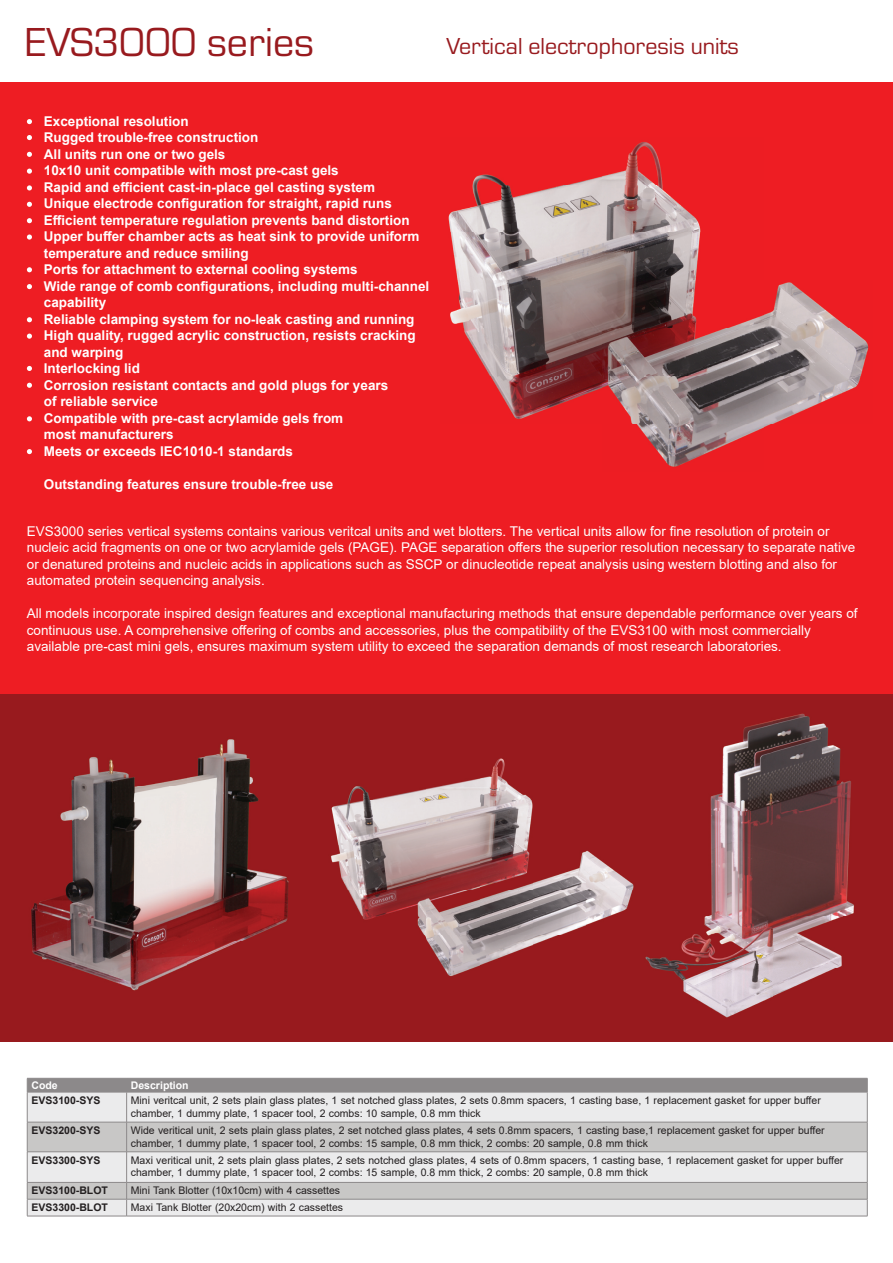
<style>
.page{position:relative;width:893px;height:1263px;background:#fff}
.page>*{position:absolute;margin:0;border:0;box-sizing:border-box;transform-origin:0 0}
.t1{font:42px "Eurostile TOT";color:#981a1e}
.t2{font:24px "Eurostile TOT";color:#981a1e}
.t3{font:700 13.5px/16.5px "Arial";color:#fff}
.t4{font:13.5px/16.5px "Arial";color:#fff}
.t5{font:10.5px/12.6px "Arial";color:#231f20}
.t6{font:700 10.5px "Arial";color:#231f20}
.t7{font:700 10.5px "Arial";color:#fff}
</style>
<div class="page">
<div style="left:0;top:693px;width:893px;height:349px;background:#981a1e"></div>
<div style="left:0;top:82px;width:893px;height:611px;background:#ee1d23"></div>
<svg style="left:27px;top:119px;width:5px;height:5px"></svg>
<svg style="left:27px;top:169px;width:5px;height:5px"></svg>
<svg style="left:27px;top:185px;width:5px;height:5px"></svg>
<svg style="left:27px;top:152px;width:5px;height:5px"></svg>
<svg style="left:27px;top:218px;width:5px;height:5px"></svg>
<svg style="left:27px;top:135px;width:5px;height:5px"></svg>
<svg style="left:27px;top:202px;width:5px;height:5px"></svg>
<svg style="left:27px;top:234px;width:5px;height:6px"></svg>
<svg style="left:27px;top:284px;width:5px;height:5px"></svg>
<svg style="left:27px;top:267px;width:5px;height:5px"></svg>
<svg style="left:27px;top:334px;width:5px;height:5px"></svg>
<svg style="left:27px;top:317px;width:5px;height:5px"></svg>
<svg style="left:27px;top:416px;width:5px;height:5px"></svg>
<svg style="left:27px;top:383px;width:5px;height:5px"></svg>
<svg style="left:27px;top:449px;width:5px;height:5px"></svg>
<svg style="left:27px;top:366px;width:5px;height:5px"></svg>
<div style="left:28px;top:1093px;width:839px;height:123px;background:#ebebec"></div>
<svg style="left:28px;top:1123px;width:839px;height:76px;background:#d5d4d4"></svg>
<div style="left:27px;top:1078px;width:841px;height:14px;background:#8c898a"></div>
<hr style="left:27px;top:1092px;width:100px;height:1px;background:#8c898a">
<hr style="left:27px;top:1092px;width:1px;height:30px;background:#8c898a">
<hr style="left:127px;top:1092px;width:740px;height:1px;background:#8c898a">
<hr style="left:126px;top:1092px;width:1px;height:30px;background:#8c898a">
<hr style="left:867px;top:1092px;width:1px;height:30px;background:#8c898a">
<hr style="left:27px;top:1122px;width:100px;height:1px;background:#8c898a">
<svg style="left:27px;top:1122px;width:1px;height:29px"></svg>
<hr style="left:127px;top:1122px;width:740px;height:1px;background:#8c898a">
<svg style="left:126px;top:1122px;width:1px;height:29px"></svg>
<svg style="left:867px;top:1122px;width:1px;height:29px"></svg>
<hr style="left:27px;top:1151px;width:100px;height:1px;background:#8c898a">
<hr style="left:27px;top:1152px;width:1px;height:30px;background:#8c898a">
<hr style="left:127px;top:1151px;width:740px;height:1px;background:#8c898a">
<hr style="left:126px;top:1152px;width:1px;height:30px;background:#8c898a">
<hr style="left:867px;top:1152px;width:1px;height:30px;background:#8c898a">
<hr style="left:27px;top:1182px;width:100px;height:1px;background:#8c898a">
<hr style="left:127px;top:1182px;width:740px;height:1px;background:#8c898a">
<hr style="left:27px;top:1199px;width:100px;height:1px;background:#8c898a">
<svg style="left:27px;top:1183px;width:1px;height:33px"></svg>
<hr style="left:127px;top:1199px;width:740px;height:1px;background:#8c898a">
<svg style="left:126px;top:1182px;width:1px;height:34px"></svg>
<svg style="left:867px;top:1182px;width:1px;height:34px"></svg>
<hr style="left:27px;top:1216px;width:100px;height:1px;background:#8c898a">
<hr style="left:127px;top:1216px;width:740px;height:1px;background:#8c898a">
<img style="left:448px;top:142px;width:421px;height:325px">
<img style="left:645px;top:713px;width:209px;height:305px">
<img style="left:31px;top:739px;width:258px;height:252px">
<img style="left:330px;top:758px;width:304px;height:218px">
<h1 class="t1" style="left:26px;top:19px;width:290px">EVS3000 series</h1>
<h2 class="t2" style="left:446px;top:34px;width:294px">Vertical electrophoresis units</h2>
<p class="t3" style="left:44px;top:113px;width:387px">Exceptional resolution<br>Rugged trouble-free construction<br>All units run one or two gels<br>10x10 unit compatible with most pre-cast gels<br>Rapid and efficient cast-in-place gel casting system<br>Unique electrode configuration for straight, rapid runs Efficient temperature regulation prevents band distortion Upper buffer chamber acts as heat sink to provide uniform temperature and reduce smiling<br>Ports for attachment to external cooling systems<br>Wide range of comb configurations, including multi-channel capability<br>Reliable clamping system for no-leak casting and running High quality, rugged acrylic construction, resists cracking and warping<br>Interlocking lid<br>Corrosion resistant contacts and gold plugs for years<br>of reliable service<br>Compatible with pre-cast acrylamide gels from<br>most manufacturers<br>Meets or exceeds IEC1010-1 standards</p>
<p class="t3" style="left:44px;top:476px;width:291px">Outstanding features ensure trouble-free use</p>
<p class="t4" style="left:27px;top:523px;width:830px">EVS3000 series vertical systems contains various veritcal units and wet blotters. The vertical units allow for fine resolution of protein or nucleic acid fragments on one or two acrylamide gels (PAGE). PAGE separation offers the superior resolution necessary to separate native or denatured proteins and nucleic acids in applications such as SSCP or dinucleotide repeat analysis using western blotting and also for automated protein sequencing analysis.</p>
<p class="t4" style="left:27px;top:605px;width:832px">All models incorporate inspired design features and exceptional manufacturing methods that ensure dependable performance over years of continuous use. A comprehensive offering of combs and accessories, plus the compatibility of the EVS3100 with most commercially available pre-cast mini gels, ensures maximum system utility to exceed the separation demands of most research laboratories.</p>
<p class="t7" style="left:31px;top:1078px;width:28px">Code</p>
<p class="t7" style="left:131px;top:1078px;width:59px">Description</p>
<p class="t6" style="left:31px;top:1093px;width:70px">EVS3100-SYS</p>
<p class="t5" style="left:131px;top:1094px;width:691px">Mini veritcal unit, 2 sets plain glass plates, 1 set notched glass plates, 2 sets 0.8mm spacers, 1 casting base, 1 replacement gasket for upper buffer chamber, 1 dummy plate, 1 spacer tool, 2 combs: 10 sample, 0.8 mm thick</p>
<p class="t6" style="left:31px;top:1123px;width:70px">EVS3200-SYS</p>
<p class="t5" style="left:131px;top:1124px;width:695px">Wide veritical unit, 2 sets plain glass plates, 2 set notched glass plates, 4 sets 0.8mm spacers, 1 casting base,1 replacement gasket for upper buffer chamber, 1 dummy plate, 1 spacer tool, 2 combs: 15 sample, 0.8 mm thick, 2 combs: 20 sample, 0.8 mm thick</p>
<p class="t6" style="left:31px;top:1152px;width:70px">EVS3300-SYS</p>
<p class="t5" style="left:131px;top:1153px;width:714px">Maxi veritical unit, 2 sets plain glass plates, 2 sets notched glass plates, 4 sets of 0.8mm spacers, 1 casting base, 1 replacement gasket for upper buffer chamber, 1 dummy plate, 1 spacer tool, 2 combs: 15 sample, 0.8 mm thick, 2 combs: 20 sample, 0.8 mm thick</p>
<p class="t6" style="left:31px;top:1183px;width:78px">EVS3100-BLOT</p>
<p class="t5" style="left:131px;top:1184px;width:211px">Mini Tank Blotter (10x10cm) with 4 cassettes</p>
<p class="t6" style="left:31px;top:1200px;width:78px">EVS3300-BLOT</p>
<p class="t5" style="left:131px;top:1201px;width:214px">Maxi Tank Blotter (20x20cm) with 2 cassettes</p>
</div>
